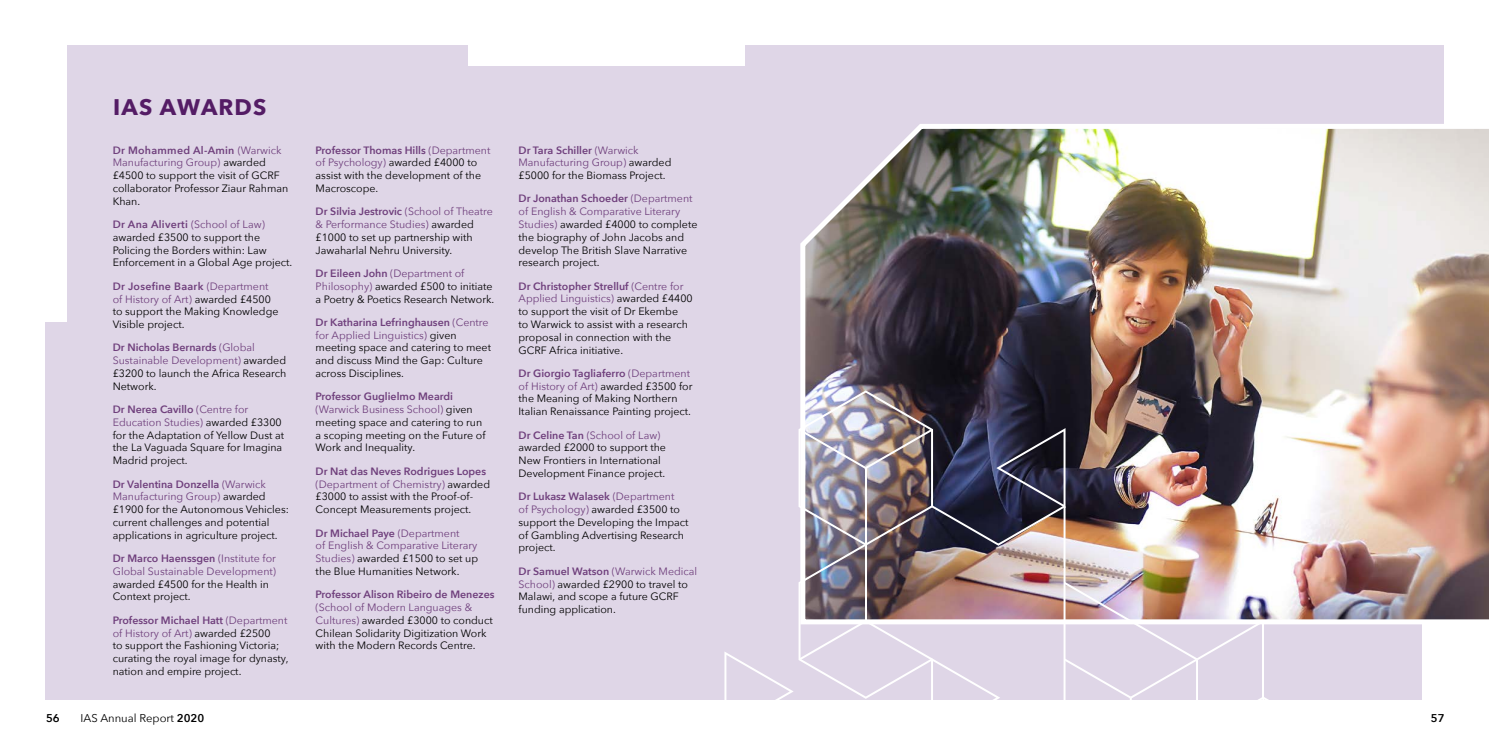
<style>
.page{position:relative;width:1489px;height:745px;background:#fff}
.page>*{position:absolute;margin:0;border:0;box-sizing:border-box;transform-origin:0 0}
.t1{font:700 22.5px "Avenir Next";letter-spacing:.05em;color:#541c65}
.t2{font:11.25px "Avenir Next";color:#000}
.t3{font:600 11.25px "Avenir Next";color:#000}
.t4{font:10.62px/12.8px "Avenir Next";color:#000}
.t5{font:10.62px/12.8px "Avenir Next";color:#6f3f7c}
.t6{font:600 10.62px "Avenir Next";color:#6f3f7c}
.s1{font-weight:600;color:#6f3f7c}
.s2{color:#6f3f7c}
.s3{font-weight:600}
.s4{color:#000}
</style>
<div class="page">
<div style="left:45px;top:45px;width:1398px;height:654px;background:#dfd6e7"></div>
<div style="left:468px;top:39px;width:276px;height:27px;background:#fff"></div>
<div style="left:39px;top:45px;width:27px;height:276px;background:#fff"></div>
<div style="left:1422px;top:423px;width:28px;height:276px;background:#fff"></div>
<img style="left:800px;top:121px;width:688px;height:504px">
<svg style="left:1460px;top:619px;width:28px;height:6px"></svg>
<img style="left:724px;top:390px;width:607px;height:310px">
<h1 class="t1" style="left:113px;top:88px;width:155px">IAS AWARDS</h1>
<p class="t4" style="left:113px;top:143px;width:177px"><span class="s1">Dr Mohammed Al-Amin</span> <span class="s2">(Warwick<br>Manufacturing Group)</span> awarded £4500 to support the visit of GCRF collaborator Professor Ziaur Rahman<br>Khan.</p>
<p class="t4" style="left:113px;top:217px;width:181px"><span class="s1">Dr Ana Aliverti</span> <span class="s2">(School of Law) </span>awarded £3500 to support the<br>Policing the Borders within: Law<br>Enforcement in a Global Age project.</p>
<p class="t4" style="left:113px;top:279px;width:167px"><span class="s1">Dr Josefine Baark</span> <span class="s2">(Department of History of Art)</span> awarded £4500 to support the Making Knowledge<br>Visible project.</p>
<p class="t4" style="left:113px;top:341px;width:175px"><span class="s1">Dr Nicholas Bernards</span> <span class="s2">(Global<br>Sustainable Development)</span> awarded £3200 to launch the Africa Research<br>Network.</p>
<p class="t4" style="left:113px;top:402px;width:173px"><span class="s1">Dr Nerea Cavillo</span> <span class="s2">(Centre for<br>Education Studies)</span> awarded £3300 for the Adaptation of Yellow Dust at the La Vaguada Square for Imagina<br>Madrid project.</p>
<p class="t4" style="left:113px;top:477px;width:178px"><span class="s1">Dr Valentina Donzella</span> <span class="s2">(Warwick Manufacturing Group)</span> awarded £1900 for the Autonomous Vehicles: current challenges and potential applications in agriculture project.</p>
<p class="t5" style="left:113px;top:551px;width:165px"><span class="s3">Dr Marco Haenssgen</span> (Institute for<br>Global Sustainable Development)</p>
<p class="t4" style="left:113px;top:576px;width:158px">awarded £4500 for the Health in<br>Context project.</p>
<p class="t4" style="left:113px;top:613px;width:177px"><span class="s1">Professor Michael Hatt</span> <span class="s2">(Department of History of Art)</span> awarded £2500<br>to support the Fashioning Victoria; curating the royal image for dynasty, nation and empire project.</p>
<p class="t4" style="left:315px;top:143px;width:176px"><span class="s1">Professor Thomas Hills</span> <span class="s2">(Department of Psychology)</span> awarded £4000 to assist with the development of the<br>Macroscope.</p>
<p class="t4" style="left:315px;top:204px;width:179px"><span class="s1">Dr Silvia Jestrovic</span> <span class="s2">(School of Theatre &amp; Performance Studies)</span> awarded £1000 to set up partnership with Jawaharlal Nehru University.</p>
<p class="t4" style="left:315px;top:266px;width:180px"><span class="s1">Dr Eileen John</span> <span class="s2">(Department of<br>Philosophy)</span> awarded £500 to initiate a Poetry &amp; Poetics Research Network.</p>
<p class="t4" style="left:315px;top:315px;width:177px"><span class="s1">Dr Katharina Lefringhausen</span> <span class="s2">(Centre for Applied Linguistics)</span> given meeting space and catering to meet and discuss Mind the Gap: Culture across Disciplines.</p>
<p class="t4" style="left:315px;top:389px;width:171px"><span class="s1">Professor Guglielmo Meardi </span><span class="s2">(Warwick Business School)</span> given meeting space and catering to run a scoping meeting on the Future of<br>Work and Inequality.</p>
<p class="t4" style="left:315px;top:464px;width:176px"><span class="s1">Dr Nat das Neves Rodrigues Lopes </span><span class="s2">(Department of Chemistry)</span> awarded £3000 to assist with the Proof-of-Concept Measurements project.</p>
<p class="t5" style="left:315px;top:525px;width:164px"><span class="s3">Dr Michael Paye</span> (Department<br>of English &amp; Comparative Literary<br>Studies) <span class="s4">awarded £1500 to set up the Blue Humanities Network.</span></p>
<p class="t6" style="left:315px;top:585px;width:180px">Professor Alison Ribeiro de Menezes</p>
<p class="t4" style="left:315px;top:600px;width:179px"><span class="s2">(School of Modern Languages &amp; Cultures)</span> awarded £3000 to conduct Chilean Solidarity Digitization Work with the Modern Records Centre.</p>
<p class="t4" style="left:518px;top:143px;width:154px"><span class="s1">Dr Tara Schiller</span> <span class="s2">(Warwick<br>Manufacturing Group)</span> awarded £5000 for the Biomass Project.</p>
<p class="t4" style="left:518px;top:192px;width:180px"><span class="s1">Dr Jonathan Schoeder</span> <span class="s2">(Department of English &amp; Comparative Literary<br>Studies)</span> awarded £4000 to complete the biography of John Jacobs and develop The British Slave Narrative research project.</p>
<p class="t4" style="left:518px;top:279px;width:176px"><span class="s1">Dr Christopher Strelluf</span> <span class="s2">(Centre for<br>Applied Linguistics)</span> awarded £4400 to support the visit of Dr Ekembe<br>to Warwick to assist with a research proposal in connection with the<br>GCRF Africa initiative.</p>
<p class="t4" style="left:518px;top:366px;width:175px"><span class="s1">Dr Giorgio Tagliaferro</span> <span class="s2">(Department of History of Art)</span> awarded £3500 for the Meaning of Making Northern Italian Renaissance Painting project.</p>
<p class="t4" style="left:518px;top:428px;width:149px"><span class="s1">Dr Celine Tan</span> <span class="s2">(School of Law) </span>awarded £2000 to support the<br>New Frontiers in International<br>Development Finance project.</p>
<p class="t4" style="left:518px;top:489px;width:171px"><span class="s1">Dr Lukasz Walasek</span> <span class="s2">(Department<br>of Psychology)</span> awarded £3500 to support the Developing the Impact of Gambling Advertising Research project.</p>
<p class="t4" style="left:518px;top:564px;width:180px"><span class="s1">Dr Samuel Watson</span> <span class="s2">(Warwick Medical<br>School)</span> awarded £2900 to travel to<br>Malawi, and scope a future GCRF funding application.</p>
<p class="t3" style="left:46px;top:708px;width:15px">56</p>
<p class="t2" style="left:81px;top:708px;width:125px">IAS Annual Report <span class="s3">2020</span></p>
<p class="t3" style="left:1430px;top:708px;width:15px">57</p>
</div>
